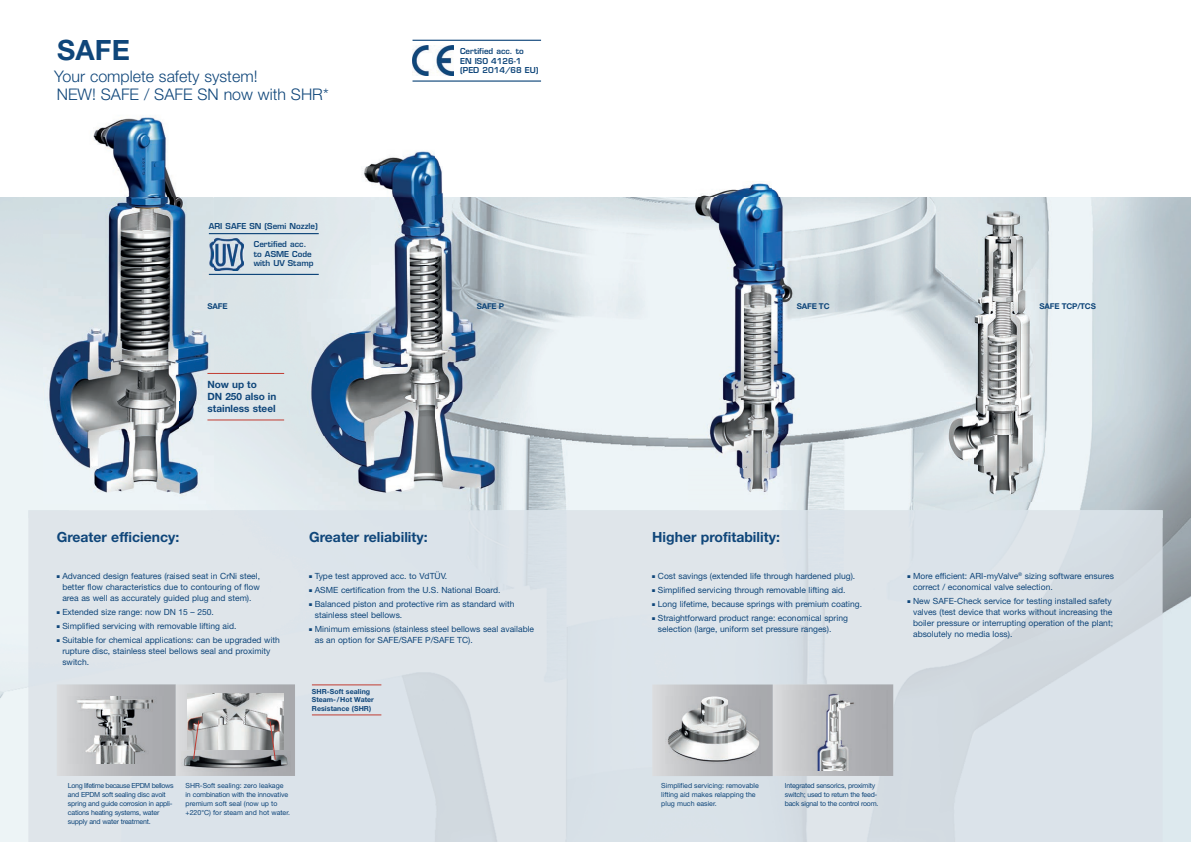
<style>
.page{position:relative;width:1191px;height:842px;background:#fff}
.page>*{position:absolute;margin:0;border:0;box-sizing:border-box;transform-origin:0 0}
.t1{font:700 28px "Helvetica Neue LT Pro";color:#0f467a}
.t2{font:300 16px/18px "Helvetica Neue LT Pro";color:#0f467a}
.t3{font:700 14px "Helvetica Neue LT Pro";color:#0f467a}
.t4{font:700 10px/12px "Helvetica Neue LT Pro";color:#0f467a}
.t5{font:8.5px/11px "Helvetica Neue LT Pro";color:#0f467a}
.t6{font:600 8px/9.6px "Eurostile LT Std";color:#0f467a}
.t7{font:700 8px "Helvetica Neue LT Pro";letter-spacing:-.02em;color:#0f467a}
.t8{font:7px/9px "Helvetica Neue LT Pro";letter-spacing:-.03em;color:#0f467a}
.t9{font:7px/9px "Helvetica Neue LT Pro";color:#0f467a}
.t10{font:700 7px/8.4px "Helvetica Neue LT Pro";letter-spacing:.01em;color:#0f467a}
</style>
<div class="page">
<img style="left:211px;top:197px;width:103px;height:313px">
<img style="left:491px;top:197px;width:208px;height:313px">
<img style="left:771px;top:197px;width:174px;height:313px">
<img style="left:945px;top:197px;width:246px;height:34px">
<img style="left:1017px;top:231px;width:174px;height:288px">
<img style="left:314px;top:505px;width:177px;height:5px">
<img style="left:1162px;top:519px;width:29px;height:323px">
<svg style="left:652px;top:684px;width:241px;height:92px;background:#bbbcbf"></svg>
<img style="left:665px;top:697px;width:96px;height:67px">
<img style="left:944px;top:204px;width:101px;height:298px">
<img style="left:689px;top:181px;width:112px;height:321px">
<img style="left:308px;top:151px;width:192px;height:354px">
<img style="left:44px;top:117px;width:170px;height:386px">
<svg style="left:57px;top:684px;width:238px;height:92px;background:#b5b6b8"></svg>
<img style="left:412px;top:46px;width:41px;height:29px">
<hr style="left:412px;top:40px;width:129px;height:1px;background:#0f467a">
<hr style="left:412px;top:80px;width:129px;height:2px;background:#0f467a">
<img style="left:210px;top:237px;width:33px;height:33px">
<hr style="left:209px;top:233px;width:110px;height:1px;background:#0f467a">
<hr style="left:209px;top:274px;width:110px;height:1px;background:#0f467a">
<hr style="left:207px;top:373px;width:77px;height:1px;background:#c13c32">
<hr style="left:207px;top:419px;width:77px;height:1px;background:#c13c32">
<hr style="left:312px;top:684px;width:69px;height:1px;background:#c13c32">
<hr style="left:312px;top:714px;width:69px;height:1px;background:#c13c32">
<h1 class="t1" style="left:57px;top:32px;width:74px">SAFE</h1>
<h2 class="t2" style="left:54px;top:67px;width:276px">Your complete safety system!<br>NEW! SAFE / SAFE SN now with SHR*</h2>
<p class="t6" style="left:209px;top:222px;width:110px">ARI SAFE SN (Semi Nozzle)</p>
<p class="t6" style="left:254px;top:239px;width:61px">Certified acc. to ASME Code with UV Stamp</p>
<p class="t6" style="left:460px;top:46px;width:80px">Certified acc. to<br>EN ISO 4126-1 (PED 2014/68 EU)</p>
<p class="t7" style="left:207px;top:301px;width:22px">SAFE</p>
<p class="t7" style="left:477px;top:301px;width:29px">SAFE P</p>
<p class="t4" style="left:207px;top:378px;width:70px">Now up to<br>DN 250 also in stainless steel</p>
<h3 class="t3" style="left:57px;top:528px;width:124px">Greater efficiency:</h3>
<h3 class="t3" style="left:309px;top:528px;width:120px">Greater reliability:</h3>
<p class="t5" style="left:62px;top:570px;width:199px;text-align:justify;text-indent:-6px">■ Advanced design features (raised seat in CrNi steel, better flow characteristics due to contouring of flow area as well as accurately guided plug and stem).</p>
<p class="t5" style="left:57px;top:606px;width:159px">■ Extended size range: now DN 15 – 250.</p>
<p class="t5" style="left:57px;top:620px;width:181px">■ Simplified servicing with removable lifting aid.</p>
<p class="t5" style="left:62px;top:634px;width:219px;text-indent:-6px">■ Suitable for chemical applications: can be upgraded with rupture disc, stainless steel bellows seal and proximity switch.</p>
<p class="t5" style="left:309px;top:570px;width:140px">■ Type test approved acc. to VdTÜV.</p>
<p class="t5" style="left:309px;top:584px;width:193px">■ ASME certification from the U.S. National Board.</p>
<p class="t5" style="left:315px;top:598px;width:201px;text-indent:-6px">■ Balanced piston and protective rim as standard with stainless steel bellows.</p>
<p class="t5" style="left:315px;top:623px;width:221px;text-indent:-6px">■ Minimum emissions (stainless steel bellows seal available as an option for SAFE/SAFE P/SAFE TC).</p>
<p class="t10" style="left:312px;top:687px;width:63px">SHR-Soft sealing<br>Steam- / Hot Water<br>Resistance (SHR)</p>
<p class="t7" style="left:796px;top:301px;width:34px">SAFE TC</p>
<p class="t7" style="left:1039px;top:301px;width:58px">SAFE TCP/TCS</p>
<h3 class="t3" style="left:652px;top:528px;width:129px">Higher profitability:</h3>
<p class="t5" style="left:652px;top:570px;width:204px">■ Cost savings (extended life through hardened plug).</p>
<p class="t5" style="left:652px;top:584px;width:195px">■ Simplified servicing through removable lifting aid.</p>
<p class="t5" style="left:652px;top:598px;width:211px">■ Long lifetime, because springs with premium coating.</p>
<p class="t5" style="left:658px;top:612px;width:192px;text-indent:-6px">■ Straightforward product range: economical spring selection (large, uniform set pressure ranges).</p>
<p class="t5" style="left:913px;top:570px;width:202px;text-indent:-6px">■ More efficient: ARI-myValve<sup>®</sup> sizing software ensures correct / economical valve selection.</p>
<p class="t5" style="left:913px;top:595px;width:201px;text-indent:-6px">■ New SAFE-Check service for testing installed safety valves (test device that works without increasing the boiler pressure or interrupting operation of the plant; absolutely no media loss).</p>
<p class="t9" style="left:185px;top:781px;width:106px">SHR-Soft sealing: zero leakage in combination with the innovative premium soft seal (now up to +220°C) for steam and hot water.</p>
<p class="t8" style="left:68px;top:781px;width:107px">Long lifetime because EPDM bellows and EPDM soft sealing disc avoit spring and guide corrosion in appli&shy;cations heating systems, water supply and water treatment.</p>
<p class="t8" style="left:784px;top:781px;width:95px">Integrated sensorics, proximity switch; used to return the feed&shy;back signal to the control room.</p>
<p class="t9" style="left:661px;top:781px;width:99px">Simplified servicing: removable lifting aid makes relapping the plug much easier.</p>
</div>
